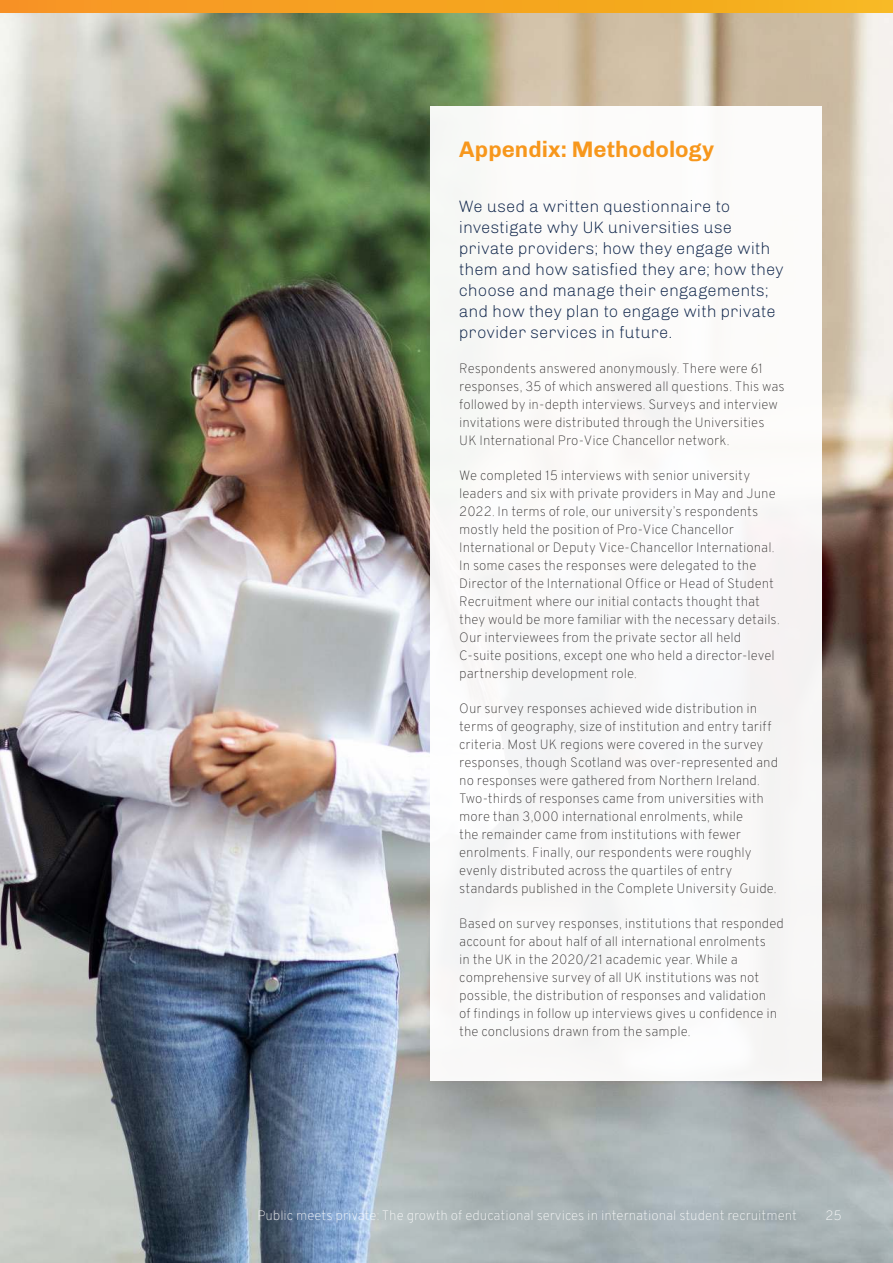
<style>
.page{position:relative;width:893px;height:1263px;background:#fff}
.page>*{position:absolute;margin:0;border:0;box-sizing:border-box;transform-origin:0 0}
.t1{font:700 22.5px "Chivo";color:#f7971c}
.t2{font:300 16.5px/21px "Chivo";color:#11274c}
.t3{font:100 13.5px/18px "Overpass";color:#221f1f}
.t4{font:100 13.5px "Overpass";color:#fff}
</style>
<div class="page">
<img style="left:0;top:13px;width:893px;height:1250px">
<div style="left:431px;top:107px;width:391px;height:974px;background:#fff"></div>
<svg style="left:0;top:0;width:893px;height:13px;background:#f5a420"></svg>
<h1 class="t1" style="left:459px;top:141px;width:256px">Appendix: Methodology</h1>
<p class="t2" style="left:459px;top:197px;width:326px">We used a written questionnaire to investigate why UK universities use private providers; how they engage with them and how satisfied they are; how they choose and manage their engagements; and how they plan to engage with private provider services in future.</p>
<p class="t3" style="left:459px;top:360px;width:327px">Respondents answered anonymously. There were 61 responses, 35 of which answered all questions. This was followed by in-depth interviews. Surveys and interview invitations were distributed through the Universities UK International Pro-Vice Chancellor network.</p>
<p class="t3" style="left:459px;top:467px;width:322px">We completed 15 interviews with senior university leaders and six with private providers in May and June 2022. In terms of role, our university’s respondents mostly held the position of Pro-Vice Chancellor International or Deputy Vice-Chancellor International.<br>In some cases the responses were delegated to the Director of the International Office or Head of Student Recruitment where our initial contacts thought that they would be more familiar with the necessary details.<br>Our interviewees from the private sector all held C-suite positions, except one who held a director-level partnership development role.</p>
<p class="t3" style="left:459px;top:700px;width:320px">Our survey responses achieved wide distribution in terms of geography, size of institution and entry tariff criteria. Most UK regions were covered in the survey responses, though Scotland was over-represented and no responses were gathered from Northern Ireland.<br>Two-thirds of responses came from universities with more than 3,000 international enrolments, while<br>the remainder came from institutions with fewer enrolments. Finally, our respondents were roughly evenly distributed across the quartiles of entry standards published in the Complete University Guide.</p>
<p class="t3" style="left:459px;top:915px;width:326px">Based on survey responses, institutions that responded account for about half of all international enrolments<br>in the UK in the 2020/21 academic year. While a comprehensive survey of all UK institutions was not possible, the distribution of responses and validation<br>of findings in follow up interviews gives u confidence in the conclusions drawn from the sample.</p>
<p class="t4" style="left:258px;top:1209px;width:541px">Public meets private: The growth of educational services in international student recruitment</p>
<p class="t4" style="left:825px;top:1209px;width:18px">25</p>
</div>
